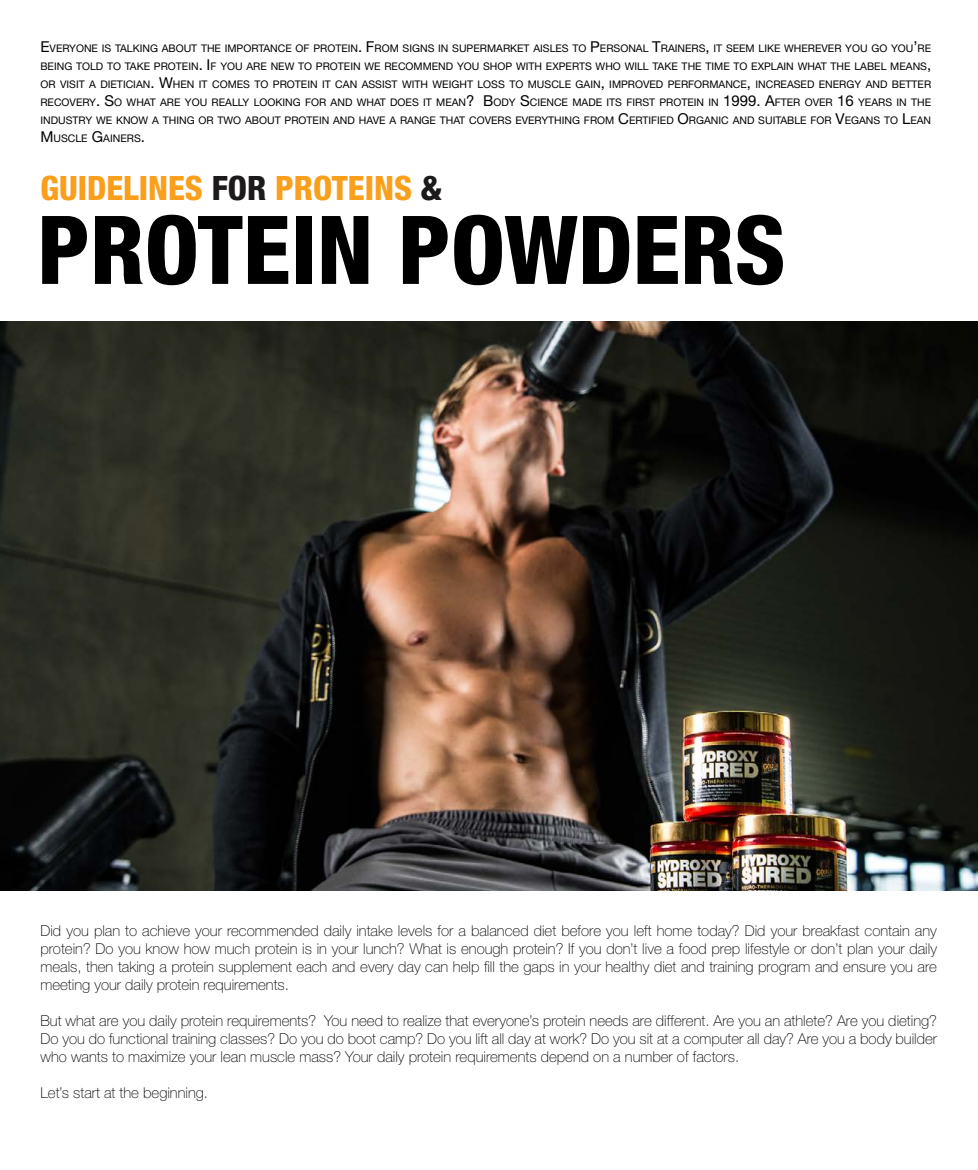
<style>
.page{position:relative;width:978px;height:1170px;background:#fff}
.page>*{position:absolute;margin:0;border:0;box-sizing:border-box;transform-origin:0 0}
.t1{font:800 condensed 94.95px "Helvetica Neue LT Std";color:#000}
.t2{font:800 condensed 33.6px "Helvetica Neue LT Std";color:#f99f1c}
.t3{font:100 15px/18px "Helvetica Neue LT Std";color:#000;text-align:justify}
.t4{font:10.5px/18px "Helvetica Neue LT Std";color:#000;text-align:justify}
.s1{font-size:15px}
.s2{color:#1d1a1c}
</style>
<div class="page">
<img style="left:0;top:322px;width:978px;height:568px">
<p class="t4" style="left:40px;top:39px;width:892px"><span class="s1">E</span>VERYONE IS TALKING ABOUT THE IMPORTANCE OF PROTEIN<span class="s1">. F</span>ROM SIGNS IN SUPERMARKET AISLES TO <span class="s1">P</span>ERSONAL <span class="s1">T</span>RAINERS<span class="s1">,</span> IT SEEM LIKE WHEREVER YOU GO YOU<span class="s1">’</span>RE BEING TOLD TO TAKE PROTEIN<span class="s1">. I</span> F YOU ARE NEW TO PROTEIN WE RECOMMEND YOU SHOP WITH EXPERTS WHO WILL TAKE THE TIME TO EXPLAIN WHAT THE LABEL MEANS<span class="s1">, </span>OR VISIT A DIETICIAN<span class="s1">. W</span>HEN IT COMES TO PROTEIN IT CAN ASSIST WITH WEIGHT LOSS TO MUSCLE GAIN<span class="s1">,</span> IMPROVED PERFORMANCE<span class="s1">,</span> INCREASED ENERGY AND BETTER RECOVERY<span class="s1">. S</span>O WHAT ARE YOU REALLY LOOKING FOR AND WHAT DOES IT MEAN<span class="s1">? B</span>ODY <span class="s1">S</span>CIENCE MADE ITS FIRST PROTEIN IN <span class="s1">1999. A</span>FTER OVER <span class="s1">16</span> YEARS IN THE INDUSTRY WE KNOW A THING OR TWO ABOUT PROTEIN AND HAVE A RANGE THAT COVERS EVERYTHING FROM <span class="s1">C</span>ERTIFIED <span class="s1">O</span>RGANIC AND SUITABLE FOR <span class="s1">V</span>EGANS TO <span class="s1">L</span>EAN <span class="s1">M</span> USCLE <span class="s1">G</span>AINERS<span class="s1">.</span></p>
<h2 class="t2" style="left:40px;top:167px;width:403px">GUIDELINES <span class="s2">FOR</span> PROTEINS <span class="s2">&amp;</span></h2>
<h1 class="t1" style="left:37px;top:191px;width:750px">PROTEIN POWDERS</h1>
<p class="t3" style="left:40px;top:921px;width:898px">Did you plan to achieve your recommended daily intake levels for a balanced diet before you left home today? Did your breakfast contain any protein? Do you know how much protein is in your lunch? What is enough protein? If you don’t live a food prep lifestyle or don’t plan your daily meals, then taking a protein supplement each and every day can help fill the gaps in your healthy diet and training program and ensure you are meeting your daily protein requirements.</p>
<p class="t3" style="left:40px;top:1011px;width:898px">But what are you daily protein requirements? You need to realize that everyone’s protein needs are different. Are you an athlete? Are you dieting?<br>Do you do functional training classes? Do you do boot camp? Do you lift all day at work? Do you sit at a computer all day? Are you a body builder who wants to maximize your lean muscle mass? Your daily protein requirements depend on a number of factors.</p>
<p class="t3" style="left:40px;top:1083px;width:169px">Let’s start at the beginning.</p>
</div>
